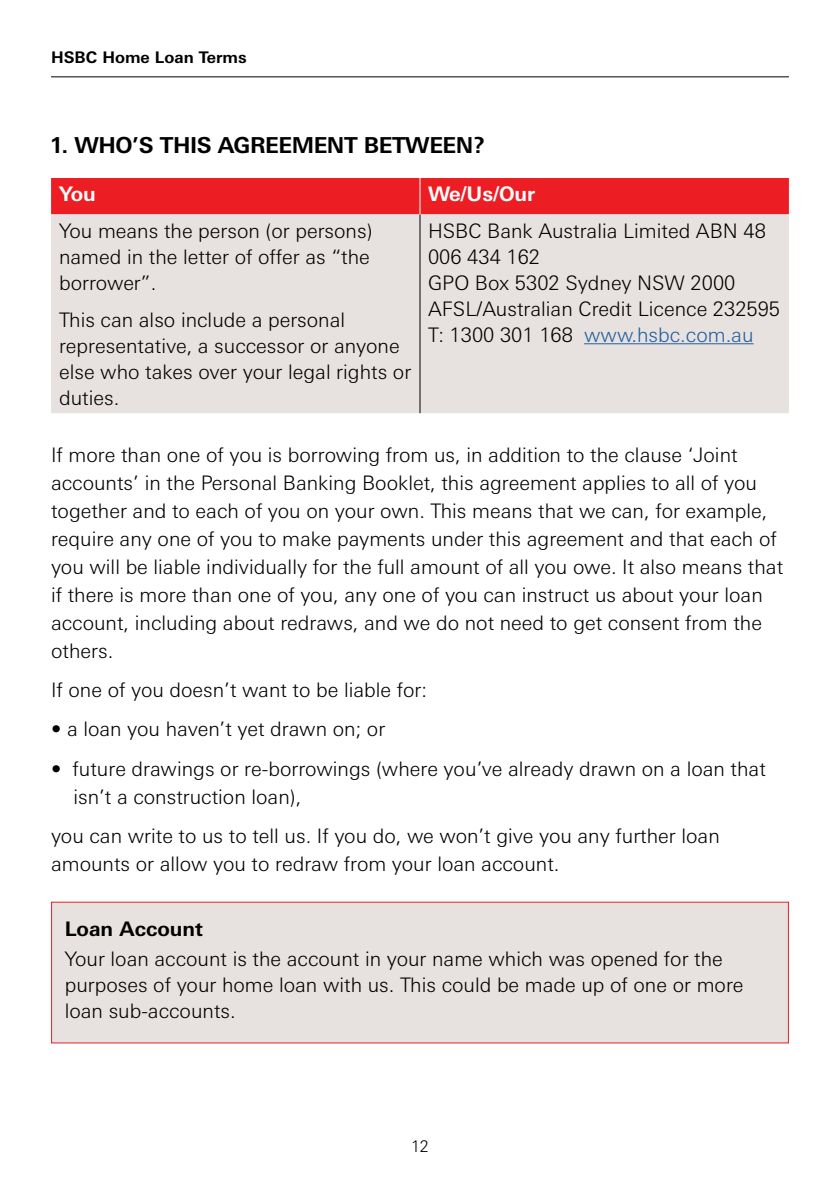
<style>
.page{position:relative;width:840px;height:1191px;background:#fff}
.page>*{position:absolute;margin:0;border:0;box-sizing:border-box;transform-origin:0 0}
.t1{font:700 22px "Univers Nextfor HSBC";letter-spacing:-.02em;color:#000}
.t2{font:300 20px/26px "Univers Nextfor HSBC";color:#000}
.t3{font:700 20px "Univers Nextfor HSBC";color:#fff}
.t4{font:700 20px "Univers Nextfor HSBC";color:#000}
.t5{font:700 16px "Univers Nextfor HSBC";color:#000}
.t6{font:300 16px "Univers Nextfor HSBC";color:#000}
.s1{color:#215e9e}
</style>
<div class="page">
<hr style="left:51px;top:76px;width:737px;height:1px;background:#000">
<div style="left:51px;top:178px;width:737px;height:36px;background:#ed1d24"></div>
<div style="left:51px;top:214px;width:737px;height:199px;background:#e7e1df"></div>
<hr style="left:419px;top:178px;width:1px;height:36px;background:#fff">
<hr style="left:419px;top:214px;width:1px;height:199px;background:#000">
<hr style="left:584px;top:343px;width:169px;height:1px;background:#215e9e">
<div style="left:51px;top:901px;width:737px;height:142px;background:#e7e1df"></div>
<p class="t5" style="left:51px;top:46px;width:197px">HSBC Home Loan Terms</p>
<p class="t1" style="left:51px;top:129px;width:435px">1. WHO’S THIS AGREEMENT BETWEEN?</p>
<p class="t3" style="left:59px;top:180px;width:38px">You</p>
<p class="t3" style="left:428px;top:180px;width:109px">We/Us/Our</p>
<p class="t2" style="left:59px;top:216px;width:315px">You means the person (or persons) named in the letter of offer as “the borrower”.</p>
<p class="t2" style="left:59px;top:306px;width:353px">This can also include a personal representative, a successor or anyone else who takes over your legal rights or duties.</p>
<p class="t2" style="left:428px;top:216px;width:353px">HSBC Bank Australia Limited ABN 48<br>006 434 162<br>GPO Box 5302 Sydney NSW 2000<br>AFSL/Australian Credit Licence 232595<br>T: 1300 301 168 <span class="s1">www.hsbc.com.au</span></p>
<p class="t2" style="left:51px;top:439px;width:733px;line-height:28px">If more than one of you is borrowing from us, in addition to the clause ‘Joint accounts’ in the Personal Banking Booklet, this agreement applies to all of you together and to each of you on your own. This means that we can, for example, require any one of you to make payments under this agreement and that each of you will be liable individually for the full amount of all you owe. It also means that if there is more than one of you, any one of you can instruct us about your loan account, including about redraws, and we do not need to get consent from the others.</p>
<p class="t2" style="left:51px;top:675px;width:377px">If one of you doesn’t want to be liable for:</p>
<p class="t2" style="left:51px;top:715px;width:335px">• a loan you haven’t yet drawn on; or</p>
<p class="t2" style="left:73px;top:753px;width:693px;line-height:28px;text-indent:-22px">• future drawings or re-borrowings (where you’ve already drawn on a loan that isn’t a construction loan),</p>
<p class="t2" style="left:51px;top:820px;width:670px;line-height:28px">you can write to us to tell us. If you do, we won’t give you any further loan amounts or allow you to redraw from your loan account.</p>
<p class="t4" style="left:65px;top:914px;width:140px">Loan Account</p>
<p class="t2" style="left:65px;top:945px;width:680px">Your loan account is the account in your name which was opened for the purposes of your home loan with us. This could be made up of one or more loan sub-accounts.</p>
<p class="t6" style="left:411px;top:1135px;width:19px">12</p>
</div>
